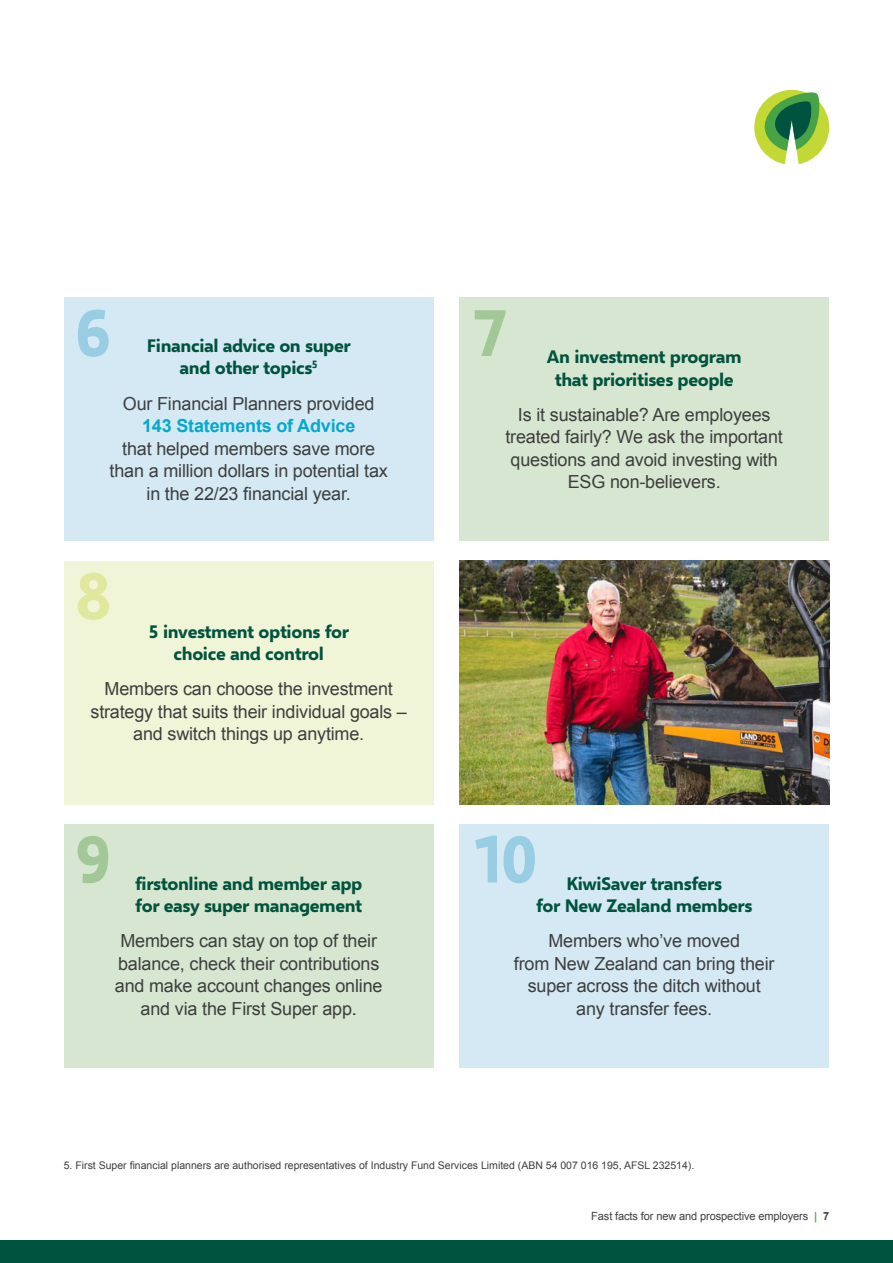
<style>
.page{position:relative;width:893px;height:1263px;background:#fff}
.page>*{position:absolute;margin:0;border:0;box-sizing:border-box;transform-origin:0 0}
._2022__A4__Oversized_Page_heading_30_33pt{font:700 65.4px "Selawik";color:#99cde4}
._2022__A4__Oversized_Page_heading_30_33pt-2{font:700 65.4px "Selawik";color:#a3c897}
._2022__A4__Oversized_Page_heading_30_33pt-3{font:700 65.4px "Selawik";color:#dfe89c}
._2022__A4__Intro_Para_Light_11pt{font:18px/22.5px "Arial";letter-spacing:-.01em;color:#3e3e3f;text-align:center}
._2022__A4__Heading_L1{font:700 18px/22.5px "Selawik";letter-spacing:-.02em;color:#00533e;text-align:center}
.t1{font:11.25px "Arial";letter-spacing:-.01em;color:#3e3e3f}
._2022__DL__7pt_disclaimer{font:10.5px "Arial";color:#3e3e3f}
.s1{font-weight:700;color:#05a8ce}
.s2{color:#231f20}
.s3{font-weight:700;color:#5da953}
.s4{font-weight:700}
</style>
<div class="page">
<svg style="left:754px;top:90px;width:75px;height:74px"></svg>
<div style="left:459px;top:298px;width:370px;height:243px;background:#d7e6d1"></div>
<div style="left:64px;top:824px;width:370px;height:243px;background:#d7e6d1"></div>
<div style="left:64px;top:561px;width:370px;height:243px;background:#f1f5d7"></div>
<div style="left:459px;top:824px;width:370px;height:243px;background:#d4e9f3"></div>
<div style="left:64px;top:298px;width:370px;height:243px;background:#d4e9f3"></div>
<img style="left:459px;top:561px;width:370px;height:243px">
<div style="left:0;top:1241px;width:893px;height:22px;background:#00533e"></div>
<p class="_2022__A4__Oversized_Page_heading_30_33pt" style="left:75px;top:292px;width:39px">6</p>
<p class="_2022__A4__Oversized_Page_heading_30_33pt-2" style="left:470px;top:292px;width:39px">7</p>
<p class="_2022__A4__Heading_L1" style="left:147px;top:335px;width:205px">Financial advice on super and other topics<sup>5</sup></p>
<p class="_2022__A4__Intro_Para_Light_11pt" style="left:110px;top:392px;width:280px">Our Financial Planners provided<br><span class="s1">143 Statements of Advice<br></span>that helped members save more than a million dollars in potential tax in the 22/23 financial year.</p>
<p class="_2022__A4__Heading_L1" style="left:547px;top:346px;width:196px">An investment program that prioritises people</p>
<p class="_2022__A4__Intro_Para_Light_11pt" style="left:505px;top:404px;width:279px">Is it sustainable? Are employees treated fairly? We ask the important questions and avoid investing with<br>ESG non-believers.</p>
<p class="_2022__A4__Oversized_Page_heading_30_33pt-3" style="left:75px;top:555px;width:39px">8</p>
<p class="_2022__A4__Heading_L1" style="left:148px;top:620px;width:202px">5 investment options for choice and control</p>
<p class="_2022__A4__Intro_Para_Light_11pt" style="left:91px;top:678px;width:318px">Members can choose the investment strategy that suits their individual goals – and switch things up anytime.</p>
<p class="_2022__A4__Oversized_Page_heading_30_33pt-2" style="left:75px;top:818px;width:39px">9</p>
<p class="_2022__A4__Oversized_Page_heading_30_33pt" style="left:470px;top:818px;width:70px">10</p>
<p class="_2022__A4__Heading_L1" style="left:135px;top:872px;width:229px;text-align:left">firstonline and member app for easy super management</p>
<p class="_2022__A4__Intro_Para_Light_11pt" style="left:115px;top:930px;width:269px">Members can stay on top of their balance, check their contributions and make account changes online and via the First Super app<span class="s2">.</span></p>
<p class="_2022__A4__Heading_L1" style="left:536px;top:872px;width:218px">KiwiSaver transfers<br>for New Zealand members</p>
<p class="_2022__A4__Intro_Para_Light_11pt" style="left:514px;top:930px;width:262px">Members who’ve moved<br>from New Zealand can bring their super across the ditch without any transfer fees.</p>
<p class="_2022__DL__7pt_disclaimer" style="left:64px;top:1159px;width:632px">5. First Super financial planners are authorised representatives of Industry Fund Services Limited (ABN 54 007 016 195, AFSL 232514).</p>
<p class="t1" style="left:591px;top:1209px;width:239px">Fast facts for new and prospective employers <span class="s3">|</span> <span class="s4">7</span></p>
</div>
